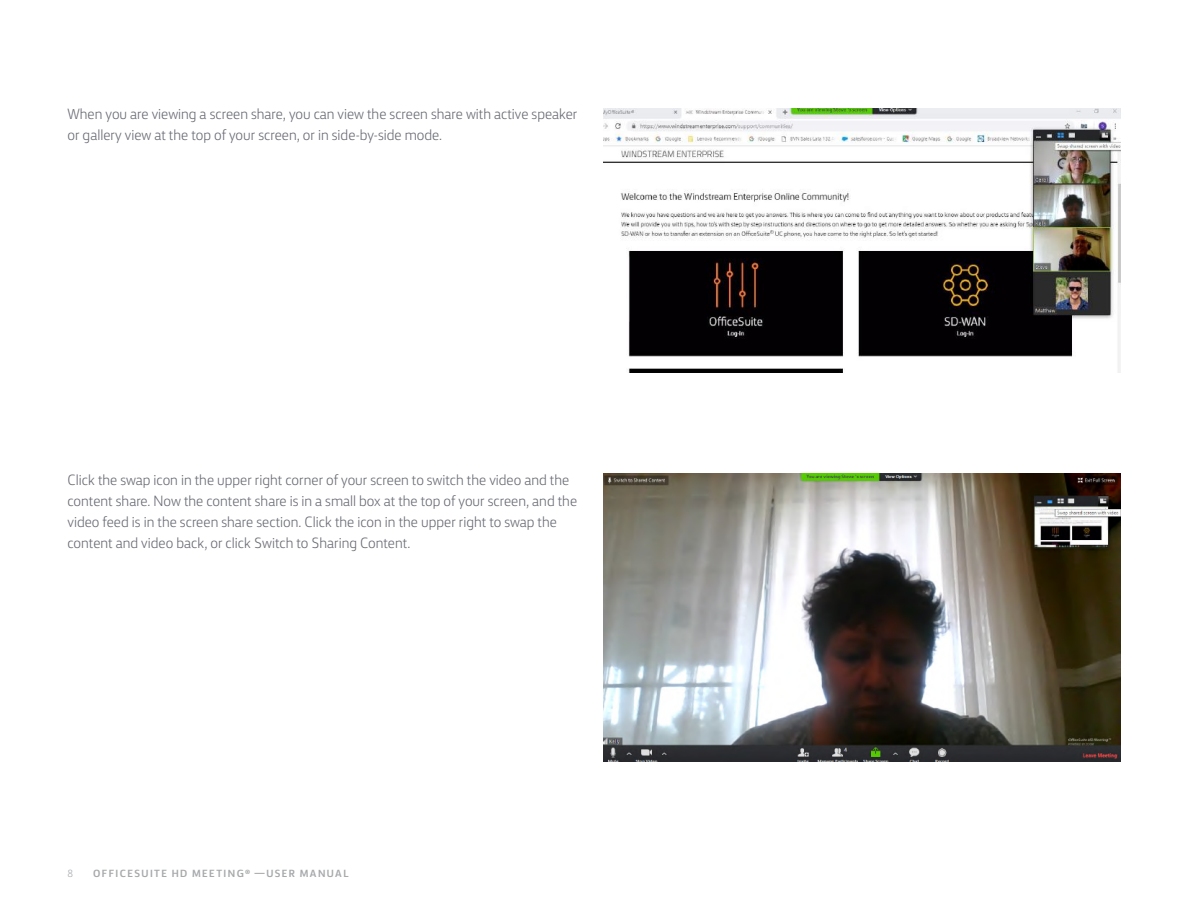
<style>
.page{position:relative;width:1188px;height:918px;background:#fff}
.page>*{position:absolute;margin:0;border:0;box-sizing:border-box;transform-origin:0 0}
.t1{font:300 15px/21px "FS Silas Sans";color:#696b73}
.t2{font:700 10.5px "FS Silas Sans";letter-spacing:.135em;color:#a7a9ab}
.t3{font:300 10.5px "FS Silas Sans";color:#a7a9ab}
</style>
<div class="page">
<img style="left:603px;top:108px;width:518px;height:264px">
<img style="left:603px;top:473px;width:518px;height:289px">
<p class="t1" style="left:68px;top:102px;width:512px">When you are viewing a screen share, you can view the screen share with active speaker or gallery view at the top of your screen, or in side-by-side mode.</p>
<p class="t1" style="left:68px;top:468px;width:511px">Click the swap icon in the upper right corner of your screen to switch the video and the content share. Now the content share is in a small box at the top of your screen, and the video feed is in the screen share section. Click the icon in the upper right to swap the content and video back, or click Switch to Sharing Content.</p>
<p class="t3" style="left:68px;top:866px;width:7px">8</p>
<p class="t2" style="left:93px;top:865px;width:257px">OFFICESUITE HD MEETING<sup>®</sup> —USER MANUAL</p>
</div>
